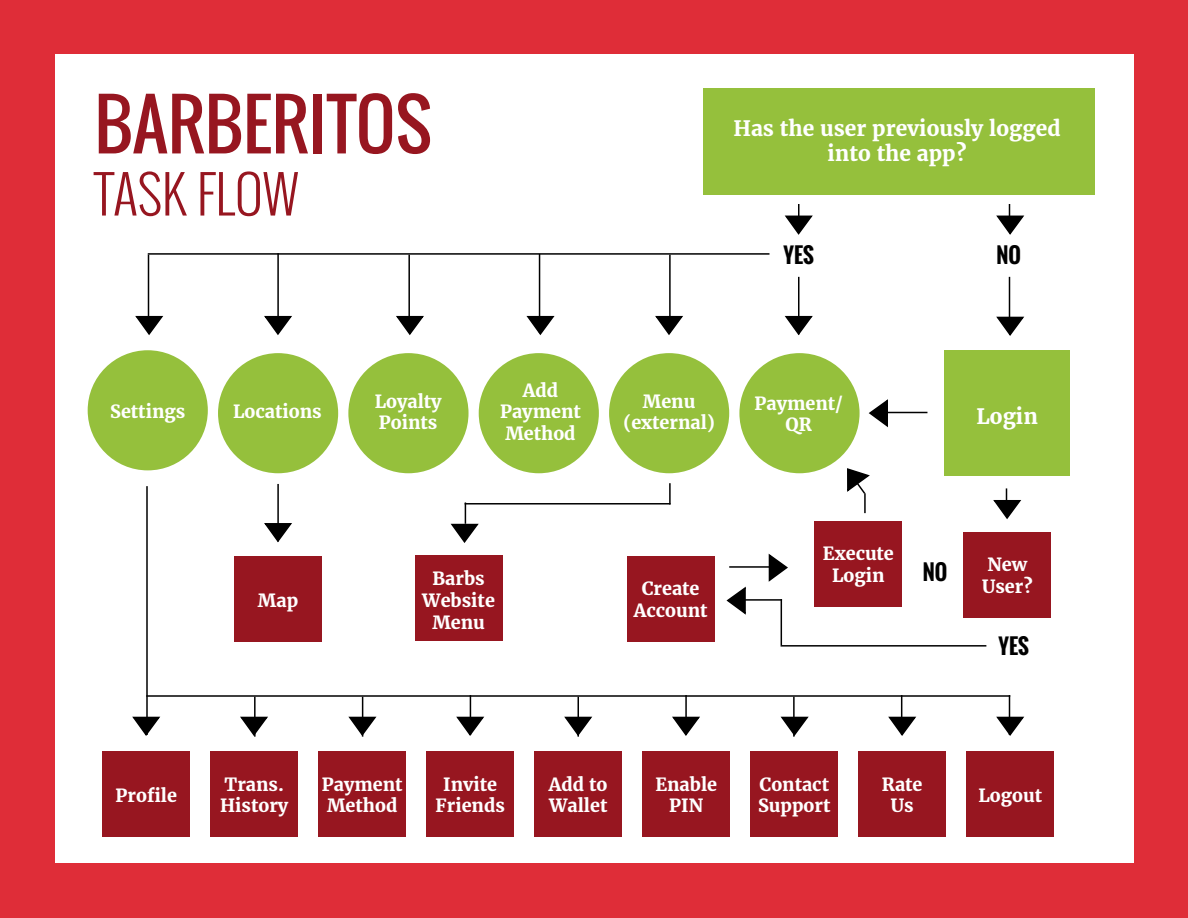
<style>
.page{position:relative;width:1188px;height:918px;background:#df2d38}
.page>*{position:absolute;margin:0;border:0;box-sizing:border-box;transform-origin:0 0}
.t1{font:68.25px "Oswald";color:#971620}
.t2{font:300 51.75px "Oswald";color:#971620}
.t3{font:700 21px/25.2px "Merriweather";color:#fff;text-align:center}
.t4{font:700 21px "Oswald";color:#000}
.t5{font:700 18px/21.6px "Merriweather";color:#fff}
</style>
<div class="page">
<div style="left:56px;top:54px;width:1078px;height:808px;background:#fff"></div>
<hr style="left:277px;top:484px;width:2px;height:58px;background:#000">
<svg style="left:264px;top:522px;width:28px;height:21px"></svg>
<div style="left:704px;top:88px;width:391px;height:107px;background:#95c03c"></div>
<hr style="left:798px;top:204px;width:2px;height:26px;background:#000">
<hr style="left:148px;top:253px;width:622px;height:2px;background:#000">
<hr style="left:148px;top:255px;width:1px;height:73px;background:#000">
<hr style="left:1009px;top:277px;width:1px;height:53px;background:#000">
<div style="left:739px;top:353px;width:121px;height:120px;background:#95c03c;border-radius:50%"></div>
<hr style="left:798px;top:277px;width:2px;height:57px;background:#000">
<div style="left:944px;top:350px;width:126px;height:126px;background:#95c03c"></div>
<div style="left:479px;top:353px;width:120px;height:120px;background:#95c03c;border-radius:50%"></div>
<div style="left:348px;top:353px;width:121px;height:120px;background:#95c03c;border-radius:50%"></div>
<div style="left:218px;top:353px;width:120px;height:120px;background:#95c03c;border-radius:50%"></div>
<div style="left:88px;top:350px;width:120px;height:120px;background:#95c03c;border-radius:50%"></div>
<div style="left:609px;top:353px;width:120px;height:120px;background:#95c03c;border-radius:50%"></div>
<hr style="left:669px;top:255px;width:2px;height:78px;background:#000">
<hr style="left:539px;top:254px;width:1px;height:79px;background:#000">
<hr style="left:408px;top:255px;width:2px;height:78px;background:#000">
<hr style="left:277px;top:253px;width:2px;height:80px;background:#000">
<hr style="left:146px;top:486px;width:2px;height:249px;background:#000">
<hr style="left:146px;top:695px;width:864px;height:2px;background:#000">
<hr style="left:254px;top:697px;width:2px;height:40px;background:#000">
<hr style="left:362px;top:697px;width:1px;height:40px;background:#000">
<hr style="left:901px;top:695px;width:1px;height:40px;background:#000">
<hr style="left:793px;top:697px;width:2px;height:40px;background:#000">
<hr style="left:685px;top:695px;width:2px;height:40px;background:#000">
<hr style="left:578px;top:697px;width:1px;height:40px;background:#000">
<hr style="left:470px;top:695px;width:1px;height:40px;background:#000">
<hr style="left:1009px;top:695px;width:1px;height:40px;background:#000">
<div style="left:102px;top:751px;width:88px;height:86px;background:#971620"></div>
<div style="left:966px;top:751px;width:88px;height:86px;background:#971620"></div>
<div style="left:858px;top:751px;width:88px;height:86px;background:#971620"></div>
<div style="left:750px;top:751px;width:88px;height:86px;background:#971620"></div>
<div style="left:642px;top:751px;width:88px;height:86px;background:#971620"></div>
<div style="left:534px;top:751px;width:88px;height:86px;background:#971620"></div>
<div style="left:426px;top:751px;width:88px;height:86px;background:#971620"></div>
<div style="left:318px;top:751px;width:88px;height:86px;background:#971620"></div>
<div style="left:210px;top:751px;width:88px;height:86px;background:#971620"></div>
<div style="left:234px;top:556px;width:88px;height:86px;background:#971620"></div>
<div style="left:415px;top:555px;width:88px;height:86px;background:#971620"></div>
<hr style="left:874px;top:412px;width:53px;height:1px;background:#000">
<svg style="left:868px;top:399px;width:21px;height:29px"></svg>
<svg style="left:784px;top:214px;width:29px;height:21px"></svg>
<svg style="left:996px;top:204px;width:29px;height:31px"></svg>
<svg style="left:784px;top:315px;width:29px;height:21px"></svg>
<svg style="left:996px;top:315px;width:29px;height:21px"></svg>
<svg style="left:655px;top:315px;width:28px;height:20px"></svg>
<svg style="left:526px;top:315px;width:29px;height:21px"></svg>
<svg style="left:396px;top:315px;width:28px;height:21px"></svg>
<svg style="left:264px;top:315px;width:28px;height:20px"></svg>
<svg style="left:135px;top:315px;width:29px;height:20px"></svg>
<svg style="left:132px;top:715px;width:29px;height:21px"></svg>
<svg style="left:240px;top:715px;width:28px;height:22px"></svg>
<svg style="left:348px;top:715px;width:29px;height:22px"></svg>
<svg style="left:456px;top:715px;width:29px;height:21px"></svg>
<svg style="left:564px;top:715px;width:29px;height:22px"></svg>
<svg style="left:672px;top:715px;width:28px;height:21px"></svg>
<svg style="left:780px;top:715px;width:29px;height:22px"></svg>
<svg style="left:888px;top:715px;width:29px;height:21px"></svg>
<svg style="left:996px;top:715px;width:29px;height:21px"></svg>
<hr style="left:669px;top:483px;width:2px;height:22px;background:#000">
<div style="left:963px;top:532px;width:88px;height:86px;background:#971620"></div>
<svg style="left:993px;top:488px;width:29px;height:32px"></svg>
<div style="left:627px;top:556px;width:88px;height:86px;background:#971620"></div>
<hr style="left:465px;top:503px;width:205px;height:2px;background:#000">
<svg style="left:450px;top:502px;width:30px;height:41px"></svg>
<hr style="left:781px;top:645px;width:205px;height:2px;background:#000">
<hr style="left:781px;top:599px;width:1px;height:46px;background:#000">
<hr style="left:736px;top:599px;width:46px;height:2px;background:#000">
<svg style="left:726px;top:586px;width:21px;height:29px"></svg>
<div style="left:814px;top:521px;width:88px;height:86px;background:#971620"></div>
<svg style="left:847px;top:468px;width:23px;height:26px"></svg>
<hr style="left:864px;top:493px;width:2px;height:20px;background:#000">
<hr style="left:729px;top:566px;width:53px;height:2px;background:#000">
<svg style="left:767px;top:553px;width:21px;height:29px"></svg>
<p class="t1" style="left:94px;top:73px;width:339px">BARBERITOS</p>
<p class="t2" style="left:94px;top:156px;width:206px">TASK FLOW</p>
<p class="t3" style="left:733px;top:116px;width:329px">Has the user previously logged into the app?</p>
<p class="t4" style="left:784px;top:239px;width:32px">YES</p>
<p class="t4" style="left:996px;top:239px;width:26px">NO</p>
<p class="t5" style="left:523px;top:379px;width:37px">Add</p>
<p class="t5" style="left:500px;top:401px;width:82px">Payment</p>
<p class="t5" style="left:505px;top:422px;width:72px">Method</p>
<p class="t5" style="left:375px;top:390px;width:68px">Loyalty<br>Points</p>
<p class="t5" style="left:643px;top:390px;width:54px">Menu</p>
<p class="t5" style="left:623px;top:412px;width:93px">(external)</p>
<p class="t5" style="left:755px;top:392px;width:90px;text-align:center">Payment/<br>QR</p>
<p class="t5" style="left:110px;top:401px;width:77px">Settings</p>
<p class="t5" style="left:233px;top:401px;width:90px">Locations</p>
<p class="t3" style="left:977px;top:403px;width:63px">Login</p>
<p class="t5" style="left:258px;top:589px;width:42px">Map</p>
<p class="t5" style="left:422px;top:568px;width:74px;text-align:center">Barbs<br>Website<br>Menu</p>
<p class="t5" style="left:634px;top:578px;width:75px;text-align:center">Create<br>Account</p>
<p class="t5" style="left:823px;top:543px;width:72px;text-align:center">Execute<br>Login</p>
<p class="t4" style="left:923px;top:557px;width:26px">NO</p>
<p class="t5" style="left:982px;top:554px;width:52px">New<br>User?</p>
<p class="t4" style="left:999px;top:630px;width:32px">YES</p>
<p class="t5" style="left:116px;top:784px;width:63px">Profile</p>
<p class="t5" style="left:220px;top:773px;width:70px">Trans.<br>History</p>
<p class="t5" style="left:322px;top:773px;width:82px">Payment<br>Method</p>
<p class="t5" style="left:436px;top:773px;width:71px;text-align:center">Invite<br>Friends</p>
<p class="t5" style="left:549px;top:773px;width:60px">Add to<br>Wallet</p>
<p class="t5" style="left:655px;top:773px;width:63px;text-align:center">Enable<br>PIN</p>
<p class="t5" style="left:758px;top:773px;width:74px">Contact<br>Support</p>
<p class="t5" style="left:882px;top:773px;width:42px">Rate</p>
<p class="t5" style="left:891px;top:795px;width:24px">Us</p>
<p class="t5" style="left:978px;top:784px;width:65px">Logout</p>
</div>
